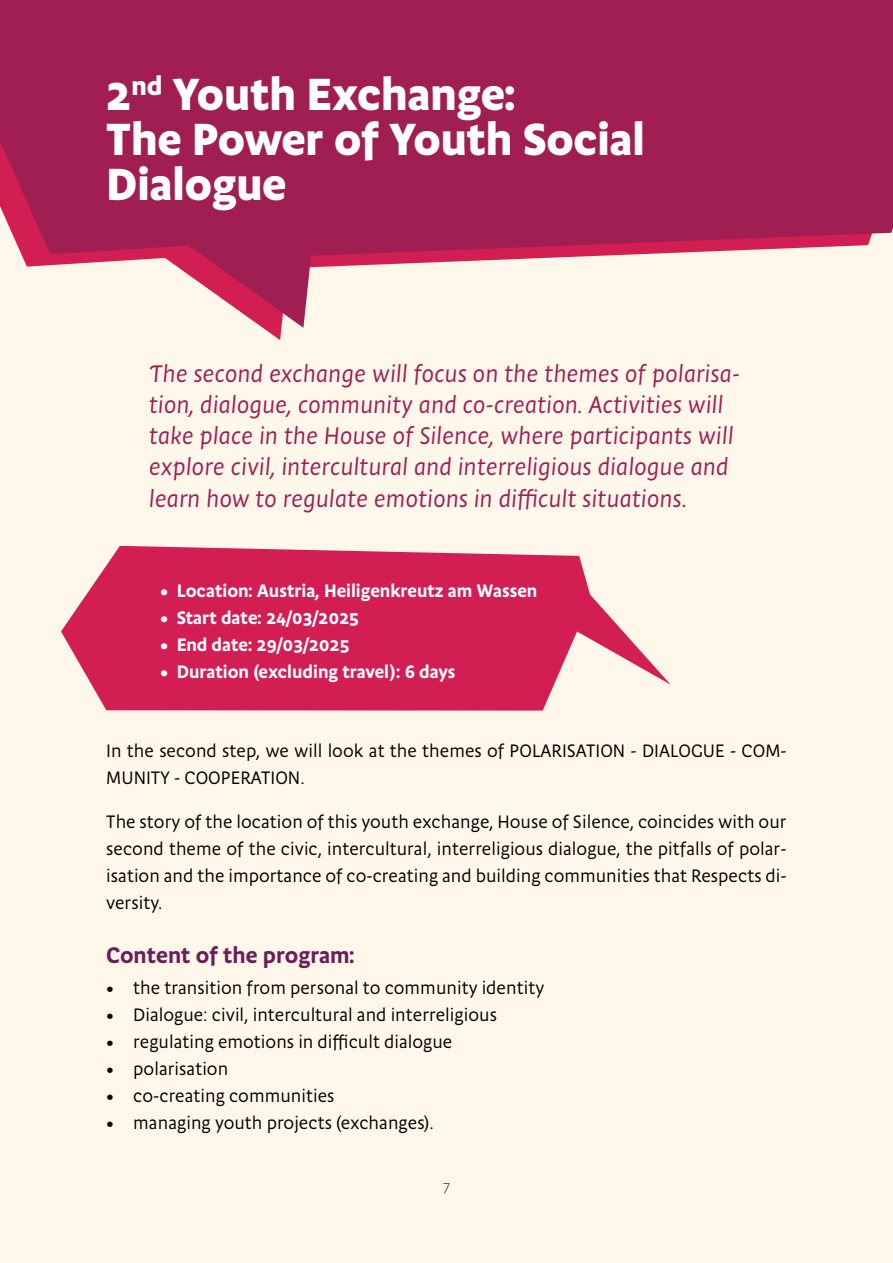
<style>
.page{position:relative;width:893px;height:1263px;background:#fef7ea}
.page>*{position:absolute;margin:0;border:0;box-sizing:border-box;transform-origin:0 0}
.t1{font:900 45px "Pastoral";color:#fff}
.t2{font:900 26.25px "Pastoral";color:#fff}
.t3{font:italic 24px "Pastoral";color:#9f1e53}
.t4{font:700 22.5px "Pastoral";color:#6c1d57}
.t5{font:18px "Pastoral";color:#000}
.t6{font:700 18px "Pastoral";color:#fff}
.t7{font:300 15px "Pastoral";color:#3c406d}
</style>
<div class="page">
<svg style="left:61px;top:546px;width:610px;height:165px;fill:#d21e53"></svg>
<svg style="left:0;top:0;width:893px;height:328px;fill:#a11e52"></svg>
<p class="t1" style="left:106px;top:76px;width:27px">2</p>
<p class="t2" style="left:132px;top:75px;width:33px">nd</p>
<p class="t1" style="left:173px;top:76px;width:345px">Youth Exchange:</p>
<p class="t1" style="left:106px;top:121px;width:540px">The Power of Youth Social</p>
<p class="t1" style="left:106px;top:166px;width:182px">Dialogue</p>
<p class="t3" style="left:149px;top:363px;width:593px">The second exchange will focus on the themes of polarisa-</p>
<p class="t3" style="left:149px;top:395px;width:576px">tion, dialogue, community and co-creation. Activities will</p>
<p class="t3" style="left:149px;top:426px;width:586px">take place in the House of Silence, where participants will</p>
<p class="t3" style="left:149px;top:457px;width:581px">explore civil, intercultural and interreligious dialogue and</p>
<p class="t3" style="left:149px;top:488px;width:540px">learn how to regulate emotions in difficult situations.</p>
<p class="t6" style="left:160px;top:583px;width:379px">• Location: Austria, Heiligenkreutz am Wassen</p>
<p class="t6" style="left:160px;top:610px;width:200px">• Start date: 24/03/2025</p>
<p class="t6" style="left:160px;top:637px;width:191px">• End date: 29/03/2025</p>
<p class="t6" style="left:160px;top:664px;width:297px">• Duration (excluding travel): 6 days</p>
<p class="t5" style="left:106px;top:743px;width:682px">In the second step, we will look at the themes of POLARISATION - DIALOGUE - COM-</p>
<p class="t5" style="left:106px;top:770px;width:200px">MUNITY - COOPERATION.</p>
<p class="t5" style="left:106px;top:814px;width:682px">The story of the location of this youth exchange, House of Silence, coincides with our</p>
<p class="t5" style="left:106px;top:841px;width:682px">second theme of the civic, intercultural, interreligious dialogue, the pitfalls of polar-</p>
<p class="t5" style="left:106px;top:868px;width:682px">isation and the importance of co-creating and building communities that Respects di-</p>
<p class="t5" style="left:106px;top:895px;width:58px">versity.</p>
<p class="t4" style="left:106px;top:945px;width:251px">Content of the program:</p>
<p class="t5" style="left:106px;top:980px;width:439px">• the transition from personal to community identity</p>
<p class="t5" style="left:106px;top:1007px;width:392px">• Dialogue: civil, intercultural and interreligious</p>
<p class="t5" style="left:106px;top:1034px;width:348px">• regulating emotions in difficult dialogue</p>
<p class="t5" style="left:106px;top:1061px;width:124px">• polarisation</p>
<p class="t5" style="left:106px;top:1088px;width:230px">• co-creating communities</p>
<p class="t5" style="left:106px;top:1115px;width:329px">• managing youth projects (exchanges).</p>
<p class="t7" style="left:443px;top:1180px;width:9px">7</p>
</div>
